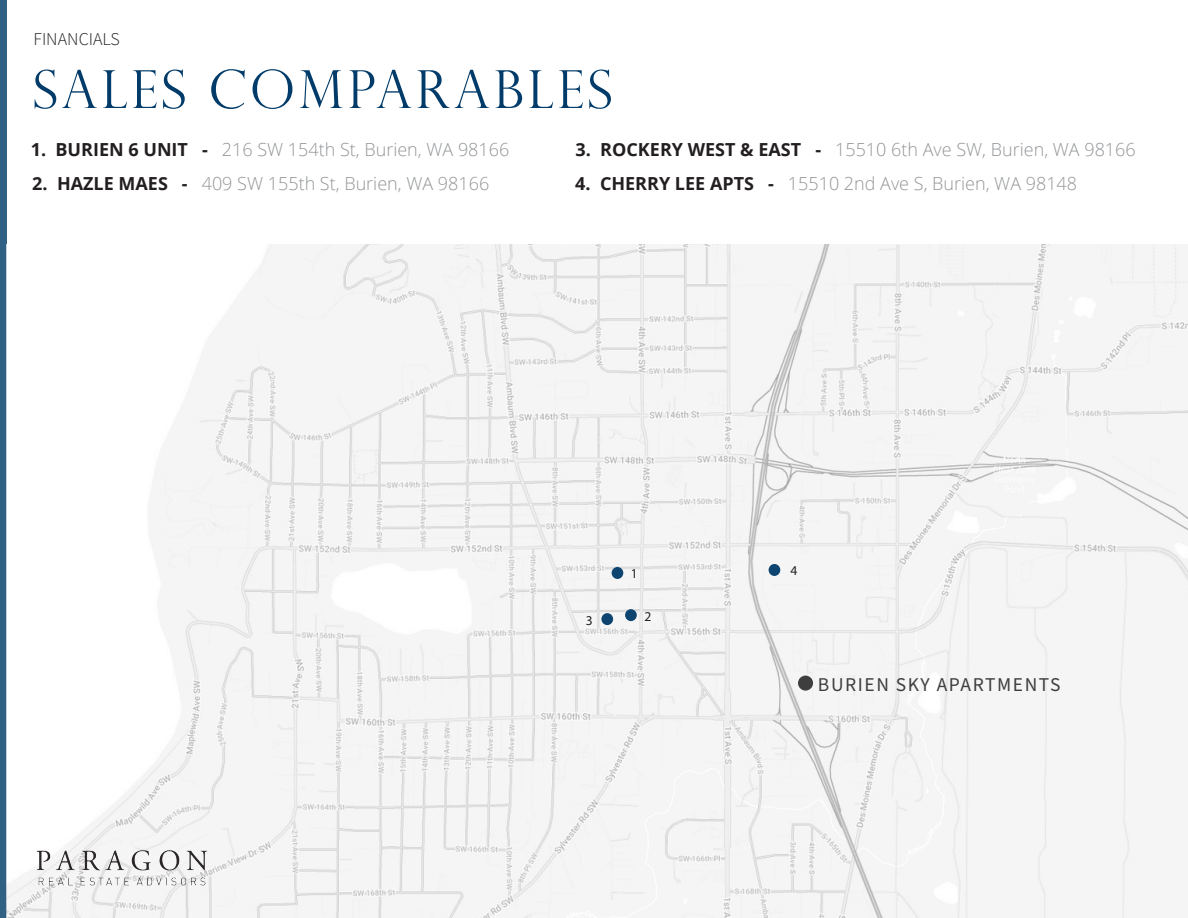
<style>
.page{position:relative;width:1188px;height:918px;background:#fff}
.page>*{position:absolute;margin:0;border:0;box-sizing:border-box;transform-origin:0 0}
.Page_Title{font:300 52.5px "Perpetua Titling";letter-spacing:.07em;color:#003b69}
.t1{font:19.5px "Source Sans Pro";letter-spacing:.08em;color:#3e3e3f}
.t2{font:300 18px "Open Sans";color:#939598}
.t3{font:18px "Source Sans Variable";color:#231f20}
.t4{font:13.5px "Myriad Pro";color:#231f20}
.s1{font-weight:700;color:#231f20}
</style>
<div class="page">
<div style="left:0;top:0;width:7px;height:918px;background:#316085"></div>
<img style="left:7px;top:245px;width:1181px;height:673px">
<div style="left:625px;top:609px;width:12px;height:12px;background:#0d4570;border-radius:50%"></div>
<div style="left:769px;top:564px;width:11px;height:12px;background:#0d4570;border-radius:50%"></div>
<div style="left:601px;top:613px;width:12px;height:12px;background:#0d4570;border-radius:50%"></div>
<div style="left:612px;top:567px;width:11px;height:12px;background:#0d4570;border-radius:50%"></div>
<div style="left:799px;top:676px;width:13px;height:14px;background:#3e3e3f;border-radius:50%"></div>
<div style="left:798px;top:676px;width:15px;height:15px;border:2px solid #3e3e3f;border-radius:50%"></div>
<p class="t3" style="left:33px;top:28px;width:88px">FINANCIALS</p>
<p class="Page_Title" style="left:33px;top:58px;width:581px">SALES COMPARABLES</p>
<p class="t2" style="left:31px;top:137px;width:480px"><span class="s1">1. BURIEN 6 UNIT -</span> 216 SW 154th St, Burien, WA 98166</p>
<p class="t2" style="left:32px;top:172px;width:459px"><span class="s1">2. HAZLE MAES -</span> 409 SW 155th St, Burien, WA 98166</p>
<p class="t2" style="left:576px;top:137px;width:562px"><span class="s1">3. ROCKERY WEST &amp; EAST -</span> 15510 6th Ave SW, Burien, WA 98166</p>
<p class="t2" style="left:575px;top:172px;width:503px"><span class="s1">4. CHERRY LEE APTS -</span> 15510 2nd Ave S, Burien, WA 98148</p>
<p class="t4" style="left:586px;top:612px;width:8px">3</p>
<p class="t4" style="left:631px;top:566px;width:8px">1</p>
<p class="t4" style="left:644px;top:608px;width:8px">2</p>
<p class="t4" style="left:791px;top:563px;width:8px">4</p>
<p class="t1" style="left:818px;top:671px;width:244px">BURIEN SKY APARTMENTS</p>
</div>
